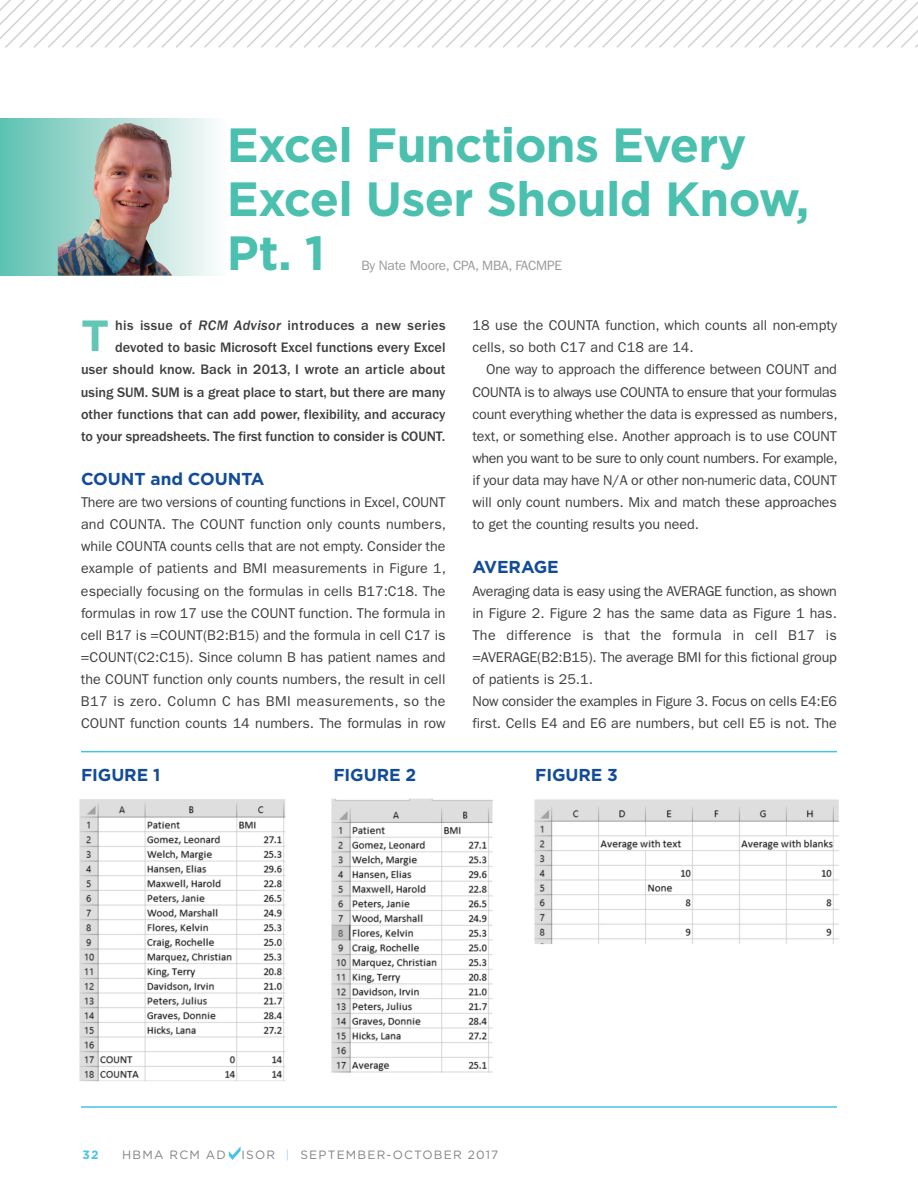
<style>
.page{position:relative;width:918px;height:1188px;background:#fff}
.page>*{position:absolute;margin:0;border:0;box-sizing:border-box;transform-origin:0 0}
.t1{font:700 48px/54px "Gotham";letter-spacing:-.015em;color:#4cc0af}
.t2{font:700 43.5px "Gotham";color:#63c5b5}
.t3{font:700 17.25px "Gotham";letter-spacing:-.005em;color:#124c98}
.t4{font:14.25px/22px "Franklin Gothic";color:#3e3e3f;text-align:justify}
.t5{font:500 14.25px/22px "Franklin Gothic";color:#3e3e3f;text-align:right}
.t6{font:13.5px "Franklin Gothic";letter-spacing:-.015em;color:#9a9999}
.t7{font:12px "Gotham";letter-spacing:.1em;color:#808285}
.t8{font:700 12px "Gotham";color:#47c3e3}
.s1{font-style:italic}
.s2{color:#9ad8ed}
</style>
<div class="page">
<svg style="left:0;top:0;width:918px;height:48px"></svg>
<svg style="left:229px;top:1146px;width:12px;height:14px"></svg>
<div style="left:0;top:118px;width:227px;height:158px;background:linear-gradient(to right,#60c1b1,#fdfcfb)"></div>
<img style="left:58px;top:123px;width:114px;height:153px">
<img style="left:79px;top:799px;width:207px;height:283px">
<img style="left:331px;top:798px;width:162px;height:275px">
<img style="left:534px;top:799px;width:305px;height:146px">
<hr style="left:81px;top:751px;width:756px;height:1px;background:#47c3e3">
<hr style="left:81px;top:1106px;width:756px;height:2px;background:#47c3e3">
<h1 class="t1" style="left:227px;top:122px;width:584px">Excel Functions Every<br>Excel User Should Know,<br>Pt. 1</h1>
<p class="t6" style="left:361px;top:260px;width:202px">By Nate Moore, CPA, MBA, FACMPE</p>
<p class="t5" style="left:81px;top:316px;width:366px">his issue of <span class="s1">RCM Advisor</span> introduces a new series devoted to basic Microsoft Excel functions every Excel<br>user should know. Back in 2013, I wrote an article about using SUM. SUM is a great place to start, but there are many other functions that can add power, flexibility, and accuracy to your spreadsheets. The first function to consider is COUNT.</p>
<p class="t3" style="left:81px;top:473px;width:185px">COUNT and COUNTA</p>
<p class="t4" style="left:81px;top:492px;width:367px">There are two versions of counting functions in Excel, COUNT and COUNTA. The COUNT function only counts numbers, while COUNTA counts cells that are not empty. Consider the example of patients and BMI measurements in Figure 1, especially focusing on the formulas in cells B17:C18. The formulas in row 17 use the COUNT function. The formula in cell B17 is =COUNT(B2:B15) and the formula in cell C17 is =COUNT(C2:C15). Since column B has patient names and the COUNT function only counts numbers, the result in cell B17 is zero. Column C has BMI measurements, so the COUNT function counts 14 numbers. The formulas in row</p>
<h2 class="t2" style="left:81px;top:321px;width:30px">T</h2>
<p class="t4" style="left:473px;top:315px;width:366px">18 use the COUNTA function, which counts all non-empty cells, so both C17 and C18 are 14.</p>
<p class="t4" style="left:473px;top:360px;width:367px;text-indent:14px">One way to approach the difference between COUNT and COUNTA is to always use COUNTA to ensure that your formulas count everything whether the data is expressed as numbers, text, or something else. Another approach is to use COUNT when you want to be sure to only count numbers. For example, if your data may have N/A or other non-numeric data, COUNT will only count numbers. Mix and match these approaches to get the counting results you need.</p>
<p class="t3" style="left:473px;top:561px;width:88px">AVERAGE</p>
<p class="t4" style="left:473px;top:581px;width:366px;text-align:left">Averaging data is easy using the AVERAGE function, as shown in Figure 2. Figure 2 has the same data as Figure 1 has.<br>The difference is that the formula in cell B17 is =AVERAGE(B2:B15). The average BMI for this fictional group of patients is 25.1.<br>Now consider the examples in Figure 3. Focus on cells E4:E6 first. Cells E4 and E6 are numbers, but cell E5 is not. The</p>
<p class="t3" style="left:81px;top:769px;width:81px">FIGURE 1</p>
<p class="t3" style="left:333px;top:769px;width:84px">FIGURE 2</p>
<p class="t3" style="left:535px;top:769px;width:84px">FIGURE 3</p>
<p class="t8" style="left:82px;top:1150px;width:18px">32</p>
<p class="t7" style="left:122px;top:1150px;width:105px">HBMA RCM AD</p>
<p class="t7" style="left:242px;top:1150px;width:258px">ISOR <span class="s2">|</span> SEPTEMBER-OCTOBER 2017</p>
</div>
